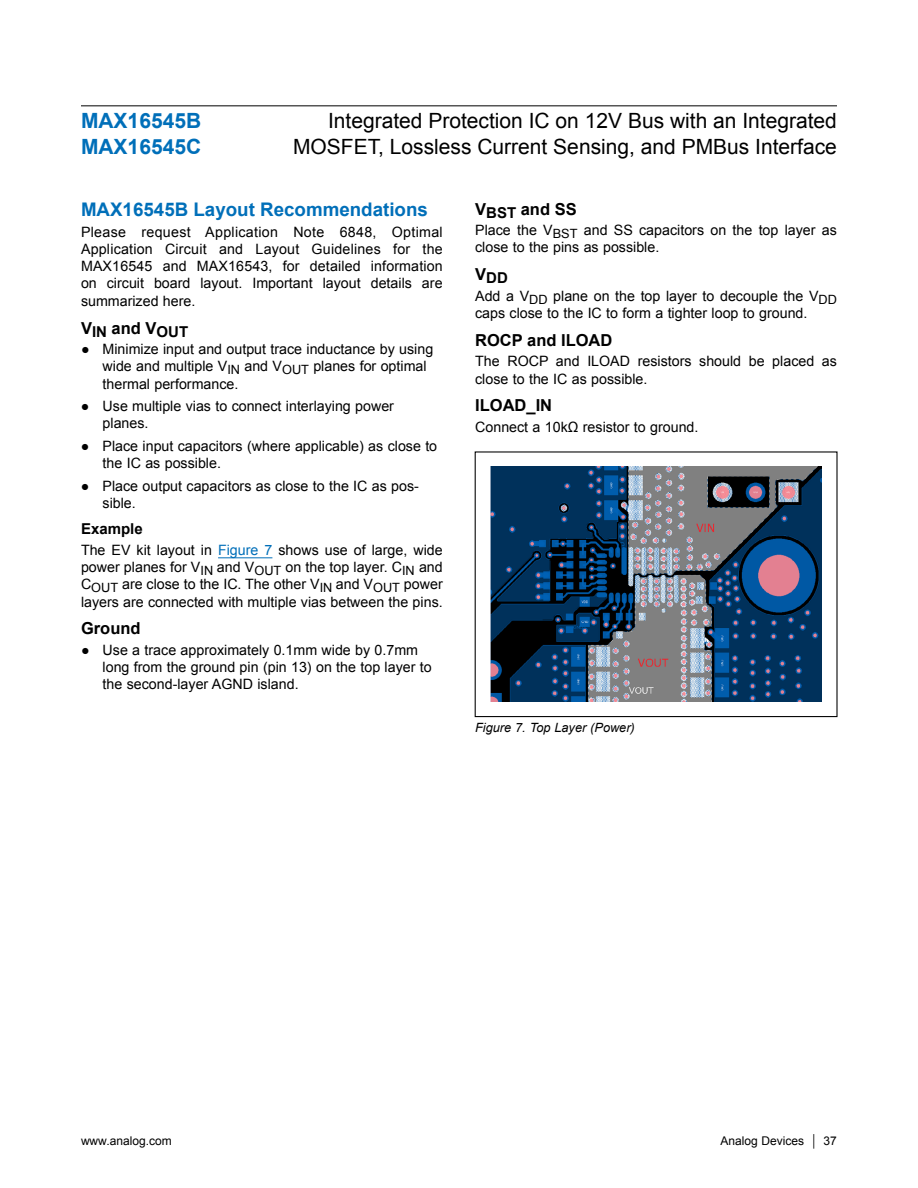
<style>
.page{position:relative;width:918px;height:1188px;background:#fff}
.page>*{position:absolute;margin:0;border:0;box-sizing:border-box;transform-origin:0 0}
.t1{font:21px/25.2px "Arial";color:#000;text-align:right}
.t2{font:700 21px/25.2px "Arial";color:#006fb9}
.t3{font:700 18.75px "Arial";color:#006fb9}
.t4{font:700 16.5px "Arial";color:#000}
.t5{font:700 15px "Arial";color:#000}
.t6{font:14.25px/17.2px "Arial";color:#000}
.t7{font:italic 12.75px "Arial";color:#000}
.t8{font:12px "Arial";color:#000}
.s1{color:#006fb9}
</style>
<div class="page">
<hr style="left:218px;top:558px;width:54px;height:1px;background:#006fb9">
<img style="left:491px;top:467px;width:331px;height:235px">
<hr style="left:81px;top:105px;width:756px;height:1px;background:#000">
<h1 class="t2" style="left:81px;top:109px;width:122px">MAX16545B<br>MAX16545C</h1>
<h1 class="t1" style="left:293px;top:109px;width:545px">Integrated Protection IC on 12V Bus with an Integrated<br>MOSFET, Lossless Current Sensing, and PMBus Interface</h1>
<h2 class="t3" style="left:81px;top:197px;width:348px">MAX16545B Layout Recommendations</h2>
<p class="t6" style="left:81px;top:223px;width:363px;text-align:justify">Please request Application Note 6848, Optimal Application Circuit and Layout Guidelines for the MAX16545 and MAX16543, for detailed information on circuit board layout. Important layout details are summarized here.</p>
<p class="t4" style="left:81px;top:317px;width:109px">V<sub>IN</sub> and V<sub>OUT</sub></p>
<p class="t6" style="left:103px;top:341px;width:332px;text-indent:-22px">● Minimize input and output trace inductance by using wide and multiple V<sub>IN</sub> and V<sub>OUT</sub> planes for optimal thermal performance.</p>
<p class="t6" style="left:103px;top:398px;width:293px;text-indent:-22px">● Use multiple vias to connect interlaying power planes.</p>
<p class="t6" style="left:103px;top:438px;width:336px;text-indent:-22px">● Place input capacitors (where applicable) as close to the IC as possible.</p>
<p class="t6" style="left:103px;top:478px;width:318px;text-indent:-22px">● Place output capacitors as close to the IC as pos&shy;sible.</p>
<p class="t5" style="left:81px;top:519px;width:63px">Example</p>
<p class="t6" style="left:81px;top:541px;width:363px;text-align:justify">The EV kit layout in <span class="s1">Figure 7</span> shows use of large, wide power planes for V<sub>IN</sub> and V<sub>OUT</sub> on the top layer. C<sub>IN</sub> and C<sub>OUT</sub> are close to the IC. The other V<sub>IN</sub> and V<sub>OUT</sub> power layers are connected with multiple vias between the pins.</p>
<p class="t4" style="left:81px;top:618px;width:61px">Ground</p>
<p class="t6" style="left:103px;top:641px;width:331px;text-indent:-22px">● Use a trace approximately 0.1mm wide by 0.7mm long from the ground pin (pin 13) on the top layer to the second-layer AGND island.</p>
<p class="t4" style="left:475px;top:198px;width:103px">V<sub>BST</sub> and SS</p>
<p class="t6" style="left:475px;top:222px;width:363px">Place the V<sub>BST</sub> and SS capacitors on the top layer as close to the pins as possible.</p>
<p class="t5" style="left:475px;top:268px;width:34px"><sup>V</sup>DD</p>
<p class="t6" style="left:475px;top:287px;width:363px">Add a V<sub>DD</sub> plane on the top layer to decouple the V<sub>DD </sub>caps close to the IC to form a tighter loop to ground.</p>
<p class="t4" style="left:475px;top:329px;width:139px">ROCP and ILOAD</p>
<p class="t6" style="left:475px;top:353px;width:363px">The ROCP and ILOAD resistors should be placed as close to the IC as possible.</p>
<p class="t4" style="left:475px;top:395px;width:79px">ILOAD_IN</p>
<p class="t6" style="left:475px;top:418px;width:225px">Connect a 10kΩ resistor to ground.</p>
<p class="t7" style="left:475px;top:719px;width:161px">Figure 7. Top Layer (Power)</p>
<p class="t8" style="left:81px;top:1133px;width:92px">www.analog.com</p>
<p class="t8" style="left:721px;top:1133px;width:118px">Analog Devices │ 37</p>
</div>
